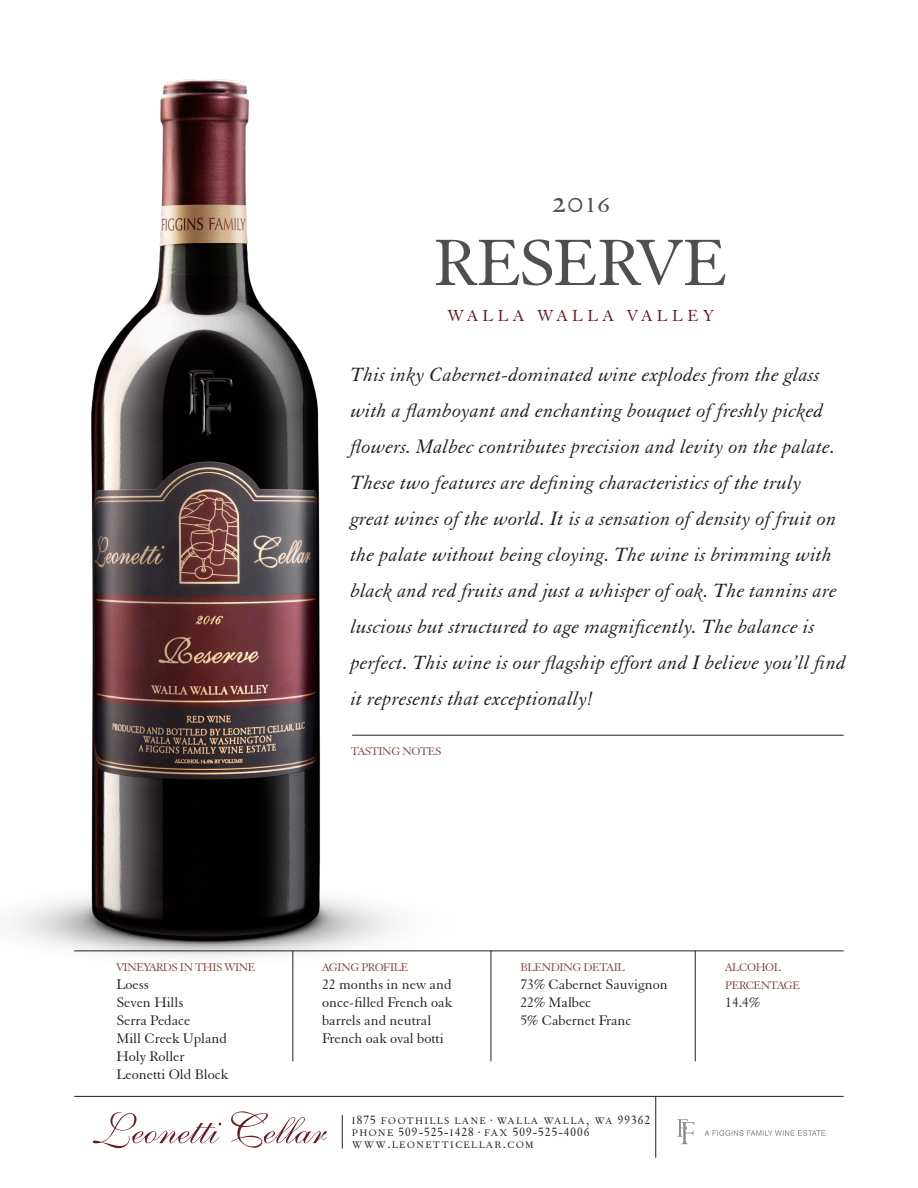
<style>
.page{position:relative;width:918px;height:1188px;background:#fff}
.page>*{position:absolute;margin:0;border:0;box-sizing:border-box;transform-origin:0 0}
.Name{font:70.8px "Elegant Garamond BT";letter-spacing:-.02em;color:#514e50}
.details{font:36px "Fournier MT Regular SC";color:#514e50}
.Description{font:italic 21px/36px "Elegant Garamond BT";letter-spacing:.01em;color:#231f20}
.t1{font:17.4px "Elegant Garamond BT";letter-spacing:.275em;color:#6c1822}
.body{font:15px/18px "Elegant Garamond BT";color:#231f20}
.t2{font:13.5px "Fournier MT Regular SC850";letter-spacing:.08em;color:#231f20}
.subhead{font:12px/18px "Elegant Garamond BT";letter-spacing:-.03em;color:#83403e}
.t3{font:11.55px "Fournier MT Regular SC850";letter-spacing:.095em;color:#231f20}
.s1{font-family:"Fournier";font-size:22.8px}
.s2{font-size:13.5px}
.s3{font-size:6px}
.s4{font-size:11.55px}
</style>
<div class="page">
<img style="left:13px;top:79px;width:478px;height:905px">
<hr style="left:655px;top:1096px;width:1px;height:62px;background:#231f20">
<hr style="left:74px;top:1096px;width:770px;height:1px;background:#231f20">
<svg style="left:705px;top:1130px;width:120px;height:6px"></svg>
<svg style="left:93px;top:1111px;width:234px;height:37px"></svg>
<hr style="left:74px;top:951px;width:770px;height:1px;background:#231f20">
<hr style="left:342px;top:1115px;width:1px;height:34px;background:#231f20">
<hr style="left:293px;top:951px;width:1px;height:110px;background:#231f20">
<hr style="left:491px;top:951px;width:1px;height:110px;background:#231f20">
<hr style="left:695px;top:951px;width:1px;height:110px;background:#231f20">
<svg style="left:677px;top:1119px;width:17px;height:25px"></svg>
<hr style="left:352px;top:735px;width:492px;height:1px;background:#231f20">
<p class="details" style="left:551px;top:182px;width:60px">20<span class="s1">16</span></p>
<p class="Name" style="left:434px;top:221px;width:296px">RESERVE</p>
<p class="t1" style="left:448px;top:305px;width:267px">WALLA WALLA VALLEY</p>
<p class="Description" style="left:351px;top:356px;width:497px">This inky Cabernet-dominated wine explodes from the glass with a flamboyant and enchanting bouquet of freshly picked flowers. Malbec contributes precision and levity on the palate.<br>These two features are defining characteristics of the truly<br>great wines of the world. It is a sensation of density of fruit on the palate without being cloying. The wine is brimming with black and red fruits and just a whisper of oak. The tannins are luscious but structured to age magnificently. The balance is perfect. This wine is our flagship effort and I believe you’ll find it represents that exceptionally!</p>
<p class="subhead" style="left:351px;top:742px;width:92px">TASTING NOTES</p>
<p class="subhead" style="left:116px;top:958px;width:141px">VINEYARDS IN THIS WINE</p>
<p class="body" style="left:116px;top:975px;width:34px">Loess</p>
<p class="body" style="left:116px;top:993px;width:69px">Seven Hills</p>
<p class="body" style="left:116px;top:1011px;width:75px">Serra Pedace</p>
<p class="body" style="left:116px;top:1029px;width:112px">Mill Creek Upland</p>
<p class="body" style="left:116px;top:1047px;width:70px">Holy Roller</p>
<p class="body" style="left:116px;top:1065px;width:113px">Leonetti Old Block</p>
<p class="subhead" style="left:322px;top:958px;width:88px">AGING PROFILE</p>
<p class="body" style="left:322px;top:975px;width:131px">22 months in new and once-filled French oak barrels and neutral<br>French oak oval botti</p>
<p class="subhead" style="left:520px;top:958px;width:106px">BLENDING DETAIL</p>
<p class="body" style="left:520px;top:975px;width:149px">73% Cabernet Sauvignon</p>
<p class="body" style="left:520px;top:993px;width:72px">22% Malbec</p>
<p class="body" style="left:520px;top:1011px;width:112px">5% Cabernet Franc</p>
<p class="t3" style="left:352px;top:1114px;width:300px">I<span class="s2">875</span> FOOTHILLS LANE <span class="s3">•</span> WALLA WALLA<span class="s2">,</span> WA <span class="s2">99362</span></p>
<p class="t2" style="left:352px;top:1125px;width:239px"><span class="s4">PHONE</span> 509-525-<span class="s4">I</span>428 <span class="s3">•</span> <span class="s4">FAX</span> 509-525-4006</p>
<p class="t3" style="left:352px;top:1138px;width:184px">WWW<span class="s2">.</span>LEONETTICELLAR<span class="s2">.</span>COM</p>
<p class="subhead" style="left:725px;top:958px;width:76px">ALCOHOL<br>PERCENTAGE</p>
<p class="body" style="left:725px;top:993px;width:36px">14.4%</p>
</div>
